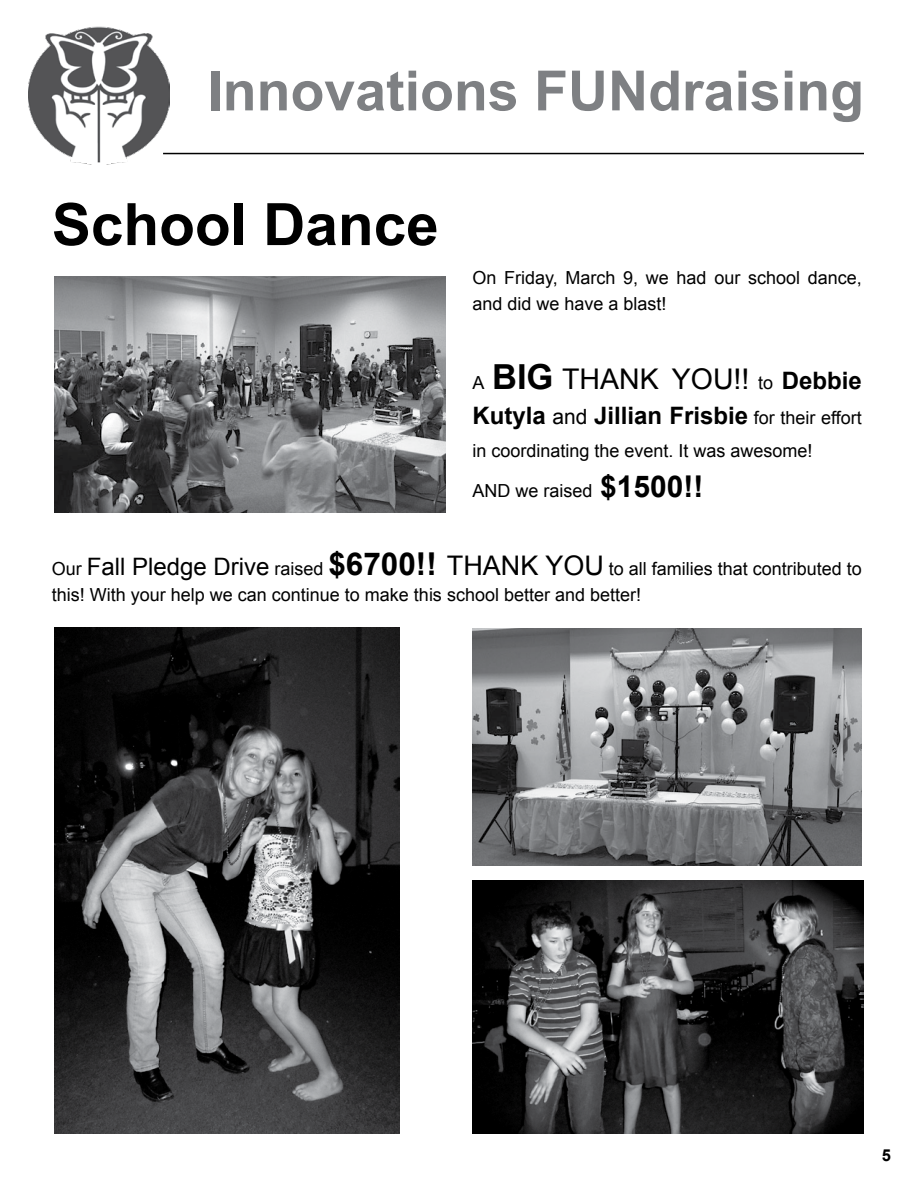
<style>
.page{position:relative;width:918px;height:1188px;background:#fff}
.page>*{position:absolute;margin:0;border:0;box-sizing:border-box;transform-origin:0 0}
.t1{font:700 58.5px "Arial";color:#000}
.t2{font:700 55.5px "Arial";color:#7e8083}
.t3{font:28.5px "Arial";color:#000}
.t4{font:700 24px "Arial";color:#000}
.t5{font:18px/25.5px "Arial";color:#000}
.t6{font:700 16.5px "Arial";color:#000}
.s1{font-size:18px}
.s2{font-weight:700;font-size:34.5px}
.s3{font-weight:700;font-size:24px}
.s4{font-weight:400;font-size:21px}
.s5{font-weight:400;font-size:18px}
.s6{font-weight:700;font-size:30px}
.s7{font-size:24px}
.s8{font-weight:700;font-size:31.5px}
.s9{font-size:27px}
</style>
<div class="page">
<img style="left:29px;top:26px;width:140px;height:139px">
<hr style="left:163px;top:153px;width:701px;height:1px;background:#000">
<img style="left:472px;top:881px;width:392px;height:252px">
<img style="left:54px;top:276px;width:392px;height:237px">
<img style="left:472px;top:629px;width:390px;height:236px">
<img style="left:54px;top:628px;width:346px;height:505px">
<h2 class="t2" style="left:207px;top:54px;width:658px">Innovations FUNdraising</h2>
<h1 class="t1" style="left:52px;top:186px;width:388px">School Dance</h1>
<p class="t5" style="left:472px;top:265px;width:391px">On Friday, March 9, we had our school dance, and did we have a blast!</p>
<h3 class="t3" style="left:472px;top:360px;width:391px"><span class="s1">A</span> <span class="s2">BIG</span> THANK YOU!! <span class="s1">to</span> <span class="s3">Debbie</span></h3>
<h3 class="t4" style="left:472px;top:399px;width:391px">Kutyla <span class="s4">and</span> Jillian Frisbie <span class="s5">for their effort</span></h3>
<p class="t5" style="left:472px;top:438px;width:342px">in coordinating the event. It was awesome!</p>
<p class="t5" style="left:472px;top:478px;width:232px">AND we raised <span class="s6">$1500!!</span></p>
<p class="t5" style="left:52px;top:556px;width:812px">Our <span class="s7">Fall Pledge Drive</span> raised <span class="s8">$6700!!</span> <span class="s9">THANK YOU</span> to all families that contributed to this! With your help we can continue to make this school better and better!</p>
<p class="t6" style="left:882px;top:1144px;width:11px">5</p>
</div>
